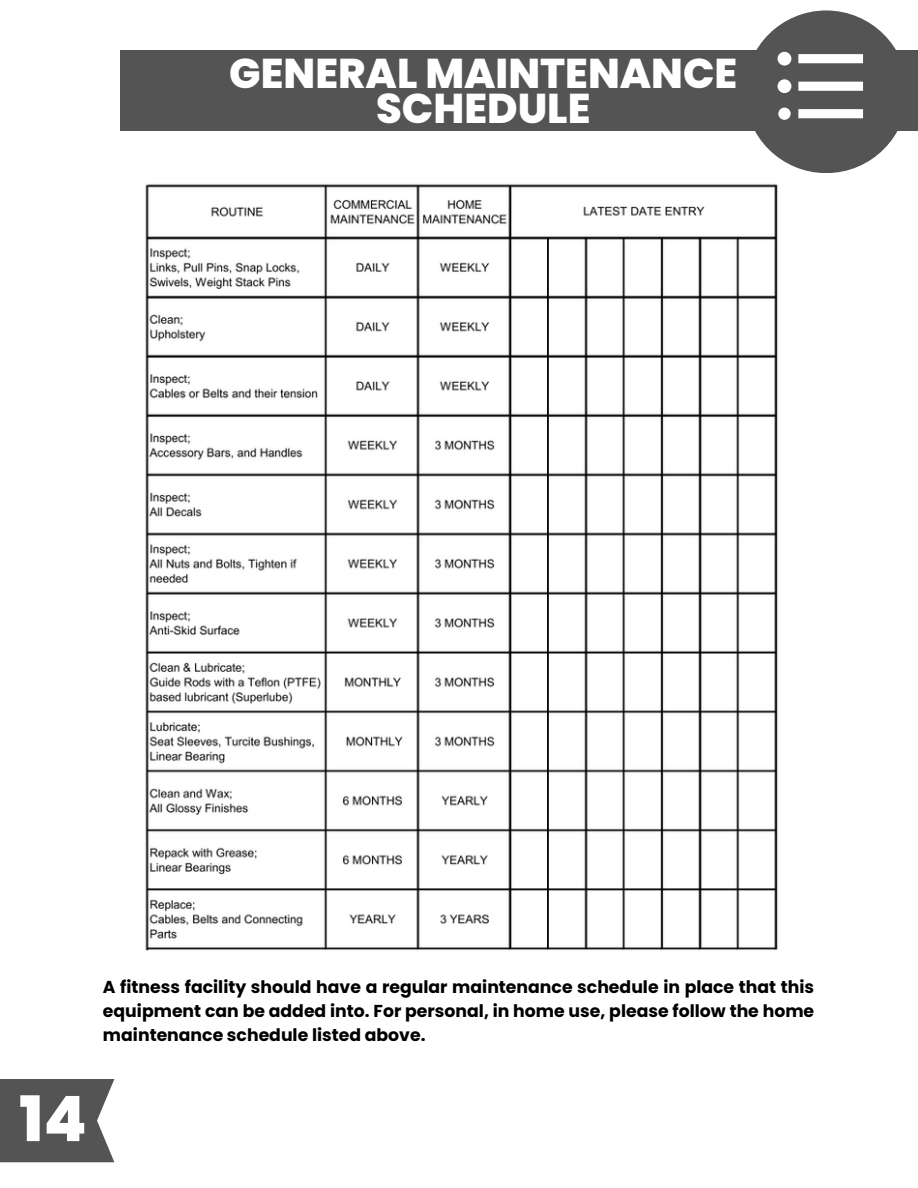
<style>
.page{position:relative;width:918px;height:1188px;background:#fff}
.page>*{position:absolute;margin:0;border:0;box-sizing:border-box;transform-origin:0 0}
.t1{font:800 62.7px "Poppins";color:#fff}
.t2{font:800 41.55px/34.8px "Poppins";color:#fff;text-align:center}
.t3{font:700 17.25px/23.7px "Poppins";color:#000;text-align:justify}
</style>
<div class="page">
<div style="left:120px;top:50px;width:798px;height:80px;background:#545454"></div>
<div style="left:745px;top:10px;width:163px;height:163px;background:#545454;border-radius:50%"></div>
<svg style="left:778px;top:52px;width:85px;height:68px"></svg>
<img style="left:145px;top:184px;width:633px;height:767px">
<svg style="left:0;top:1079px;width:114px;height:83px;background:#5f5f5f"></svg>
<h2 class="t2" style="left:229px;top:56px;width:510px">GENERAL MAINTENANCE<br>SCHEDULE</h2>
<p class="t3" style="left:103px;top:976px;width:713px">A fitness facility should have a regular maintenance schedule in place that this equipment can be added into. For personal, in home use, please follow the home maintenance schedule listed above.</p>
<h1 class="t1" style="left:19px;top:1075px;width:69px">14</h1>
</div>
